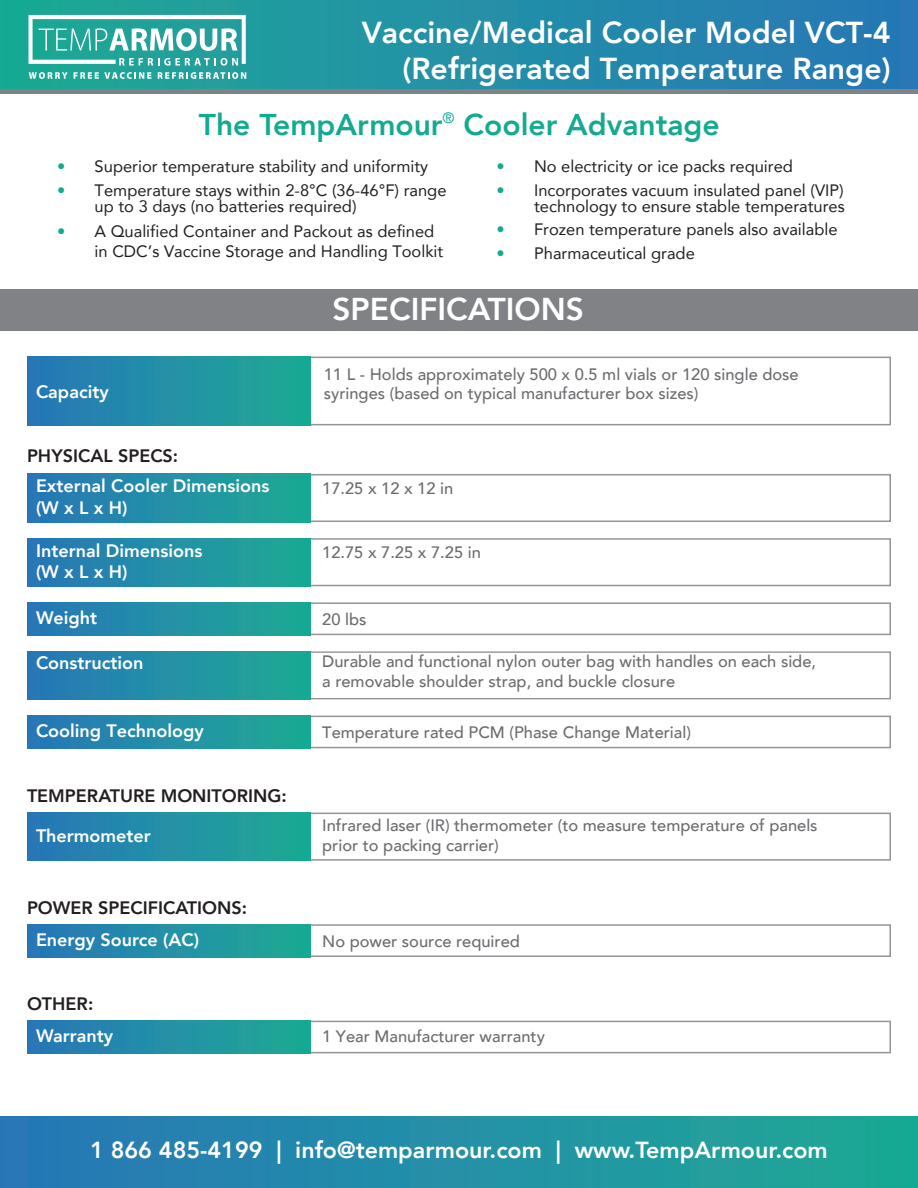
<style>
.page{position:relative;width:918px;height:1188px;background:#fff}
.page>*{position:absolute;margin:0;border:0;box-sizing:border-box;transform-origin:0 0}
.t1{font:800 31.5px "Avenir";color:#fff}
.t2{font:800 30.3px/36.3px "Avenir";color:#fff;text-align:right}
.t3{font:800 30px "Avenir";color:#14aa91}
.t4{font:800 23.25px "Avenir";color:#fff}
.t5{font:800 18px/21.6px "Avenir";color:#fff}
.t6{font:800 18px "Avenir";color:#231f20}
.t7{font:500 16.5px/19.8px "Avenir";color:#6c6d70}
.t8{font:16.5px/16.5px "Avenir";color:#231f20}
.s1{color:#14aa91}
</style>
<div class="page">
<div style="left:0;top:0;width:918px;height:92px;background:linear-gradient(to right,#1eaa94,#2777b7)"></div>
<div style="left:0;top:89px;width:918px;height:5px;background:#808285"></div>
<div style="left:0;top:289px;width:918px;height:42px;background:#808285"></div>
<svg style="left:28px;top:15px;width:218px;height:51px"></svg>
<svg style="left:29px;top:72px;width:39px;height:7px"></svg>
<svg style="left:74px;top:72px;width:77px;height:7px"></svg>
<svg style="left:158px;top:72px;width:88px;height:7px"></svg>
<div style="left:284px;top:357px;width:607px;height:68px;border:2px solid #939598"></div>
<div style="left:27px;top:357px;width:283px;height:68px;background:linear-gradient(to right,#2876b8,#1daa94)"></div>
<div style="left:284px;top:474px;width:607px;height:48px;border:2px solid #939598"></div>
<div style="left:27px;top:474px;width:283px;height:48px;background:linear-gradient(to right,#2876b8,#1daa94)"></div>
<div style="left:284px;top:538px;width:607px;height:48px;border:2px solid #939598"></div>
<div style="left:27px;top:538px;width:283px;height:48px;background:linear-gradient(to right,#2876b8,#1daa94)"></div>
<div style="left:284px;top:602px;width:607px;height:33px;border:2px solid #939598"></div>
<div style="left:27px;top:602px;width:283px;height:33px;background:linear-gradient(to right,#2876b8,#1daa94)"></div>
<div style="left:284px;top:651px;width:607px;height:48px;border:1px solid #939598"></div>
<div style="left:27px;top:651px;width:283px;height:48px;background:linear-gradient(to right,#2876b8,#1daa94)"></div>
<div style="left:284px;top:716px;width:607px;height:32px;border:2px solid #939598"></div>
<div style="left:27px;top:716px;width:283px;height:32px;background:linear-gradient(to right,#2876b8,#1daa94)"></div>
<div style="left:284px;top:813px;width:607px;height:48px;border:2px solid #939598"></div>
<div style="left:27px;top:813px;width:283px;height:48px;background:linear-gradient(to right,#2876b8,#1daa94)"></div>
<div style="left:284px;top:924px;width:607px;height:33px;border:2px solid #939598"></div>
<div style="left:27px;top:924px;width:283px;height:33px;background:linear-gradient(to right,#2876b8,#1daa94)"></div>
<div style="left:284px;top:1021px;width:607px;height:32px;border:2px solid #939598"></div>
<div style="left:27px;top:1021px;width:283px;height:32px;background:linear-gradient(to right,#2876b8,#1daa94)"></div>
<div style="left:0;top:1117px;width:918px;height:71px;background:linear-gradient(to right,#2777b7,#1daa94)"></div>
<h2 class="t2" style="left:362px;top:14px;width:530px">Vaccine/Medical Cooler Model VCT-4 (Refrigerated Temperature Range)</h2>
<h3 class="t3" style="left:199px;top:102px;width:522px">The TempArmour<sup>®</sup> Cooler Advantage</h3>
<p class="t8" style="left:57px;top:157px;width:373px"><span class="s1">•</span> Superior temperature stability and uniformity</p>
<p class="t8" style="left:95px;top:181px;width:353px;text-indent:-38px"><span class="s1">•</span> Temperature stays within 2-8°C (36-46°F) range up to 3 days (no batteries required)</p>
<p class="t8" style="left:95px;top:221px;width:350px;line-height:19.8px;text-indent:-38px"><span class="s1">•</span> A Qualified Container and Packout as defined in CDC’s Vaccine Storage and Handling Toolkit</p>
<p class="t8" style="left:497px;top:157px;width:298px"><span class="s1">•</span> No electricity or ice packs required</p>
<p class="t8" style="left:497px;top:181px;width:350px;text-align:right"><span class="s1">•</span> Incorporates vacuum insulated panel (VIP) technology to ensure stable temperatures</p>
<p class="t8" style="left:497px;top:221px;width:343px"><span class="s1">•</span> Frozen temperature panels also available</p>
<p class="t8" style="left:497px;top:245px;width:200px"><span class="s1">•</span> Pharmaceutical grade</p>
<p class="t5" style="left:36px;top:381px;width:74px">Capacity</p>
<p class="t6" style="left:27px;top:442px;width:153px">PHYSICAL SPECS:</p>
<h1 class="t1" style="left:333px;top:284px;width:253px">SPECIFICATIONS</h1>
<p class="t7" style="left:324px;top:363px;width:477px">11 L - Holds approximately 500 x 0.5 ml vials or 120 single dose syringes (based on typical manufacturer box sizes)</p>
<p class="t5" style="left:36px;top:475px;width:235px">External Cooler Dimensions (W x L x H)</p>
<p class="t7" style="left:322px;top:477px;width:133px">17.25 x 12 x 12 in</p>
<p class="t5" style="left:36px;top:539px;width:168px">Internal Dimensions (W x L x H)</p>
<p class="t7" style="left:322px;top:541px;width:160px">12.75 x 7.25 x 7.25 in</p>
<p class="t5" style="left:36px;top:607px;width:63px">Weight</p>
<p class="t7" style="left:322px;top:608px;width:46px">20 lbs</p>
<p class="t5" style="left:36px;top:652px;width:109px">Construction</p>
<p class="t7" style="left:322px;top:651px;width:495px">Durable and functional nylon outer bag with handles on each side, a removable shoulder strap, and buckle closure</p>
<p class="t5" style="left:36px;top:720px;width:169px">Cooling Technology</p>
<p class="t7" style="left:322px;top:722px;width:370px">Temperature rated PCM (Phase Change Material)</p>
<p class="t6" style="left:27px;top:782px;width:261px">TEMPERATURE MONITORING:</p>
<p class="t5" style="left:36px;top:825px;width:116px">Thermometer</p>
<p class="t7" style="left:322px;top:815px;width:497px">Infrared laser (IR) thermometer (to measure temperature of panels prior to packing carrier)</p>
<p class="t6" style="left:27px;top:894px;width:222px">POWER SPECIFICATIONS:</p>
<p class="t5" style="left:36px;top:929px;width:165px">Energy Source (AC)</p>
<p class="t7" style="left:322px;top:930px;width:199px">No power source required</p>
<p class="t6" style="left:27px;top:990px;width:68px">OTHER:</p>
<p class="t5" style="left:36px;top:1025px;width:79px">Warranty</p>
<p class="t7" style="left:322px;top:1025px;width:224px">1 Year Manufacturer warranty</p>
<h3 class="t4" style="left:90px;top:1132px;width:739px">1 866 485-4199 | info@temparmour.com | www.TempArmour.com</h3>
</div>
